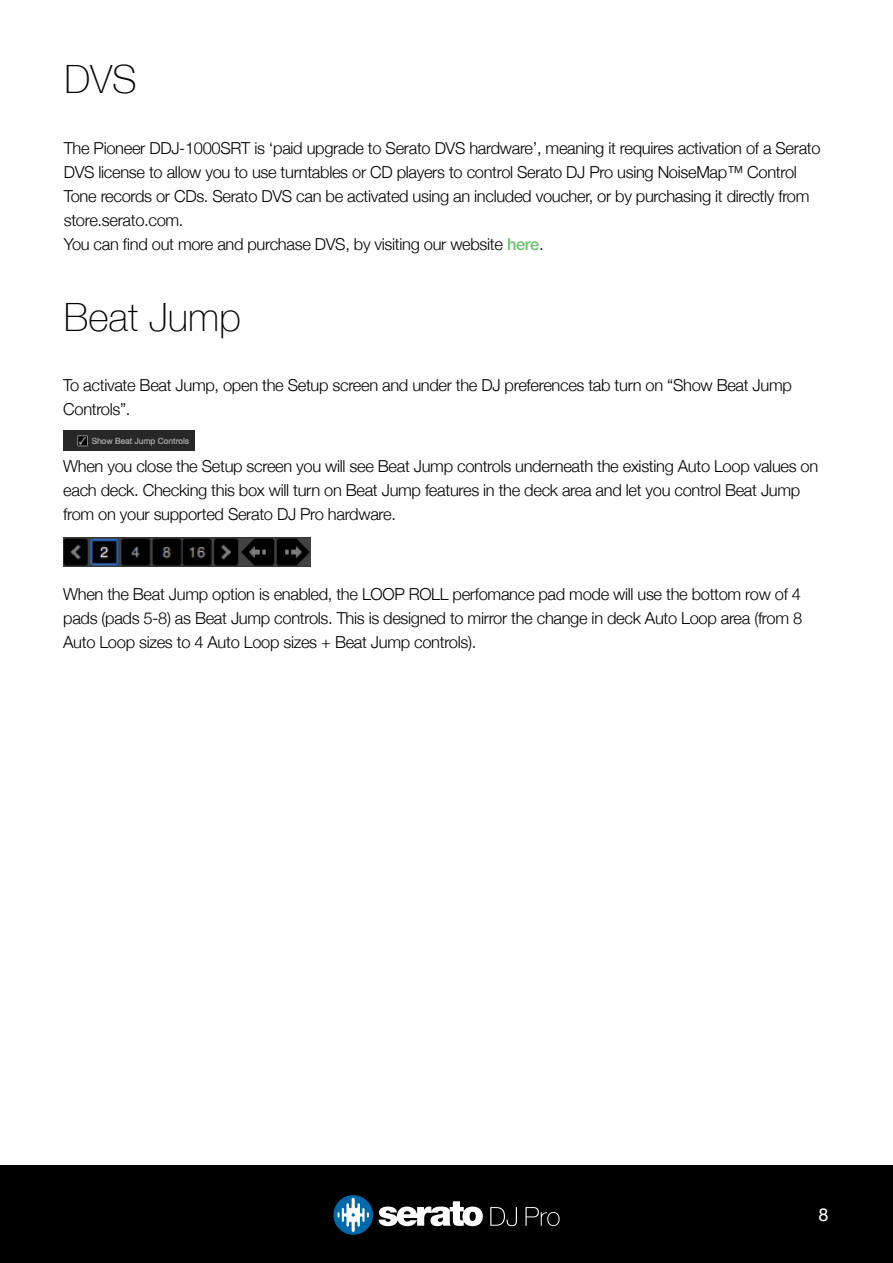
<style>
.page{position:relative;width:893px;height:1263px;background:#fff}
.page>*{position:absolute;margin:0;border:0;box-sizing:border-box;transform-origin:0 0}
.t1{font:100 39px "Helvetica Neue";color:#000}
.t2{font:18px "Helvetica Neue";color:#fff}
.t3{font:300 16.5px/24px "Helvetica Neue";letter-spacing:-.02em;color:#000}
.s1{font-weight:500;color:#6fc171}
</style>
<div class="page">
<div style="left:0;top:1165px;width:893px;height:98px;background:#000"></div>
<svg style="left:379px;top:1201px;width:104px;height:25px"></svg>
<svg style="left:333px;top:1195px;width:40px;height:40px"></svg>
<svg style="left:525px;top:1207px;width:35px;height:19px"></svg>
<svg style="left:490px;top:1207px;width:27px;height:19px"></svg>
<img style="left:63px;top:431px;width:131px;height:20px">
<img style="left:63px;top:538px;width:248px;height:28px">
<h1 class="t1" style="left:64px;top:50px;width:74px">DVS</h1>
<p class="t3" style="left:64px;top:135px;width:758px">The Pioneer DDJ-1000SRT is ‘paid upgrade to Serato DVS hardware’, meaning it requires activation of a Serato DVS license to allow you to use turntables or CD players to control Serato DJ Pro using NoiseMap™ Control Tone records or CDs. Serato DVS can be activated using an included voucher, or by purchasing it directly from store.serato.com.<br>You can find out more and purchase DVS, by visiting our website <span class="s1">here</span>.</p>
<h1 class="t1" style="left:64px;top:287px;width:178px">Beat Jump</h1>
<p class="t3" style="left:63px;top:372px;width:730px">To activate Beat Jump, open the Setup screen and under the DJ preferences tab turn on “Show Beat Jump<br>Controls”.</p>
<p class="t3" style="left:63px;top:452px;width:757px">When you close the Setup screen you will see Beat Jump controls underneath the existing Auto Loop values on each deck. Checking this box will turn on Beat Jump features in the deck area and let you control Beat Jump from on your supported Serato DJ Pro hardware.</p>
<p class="t3" style="left:63px;top:581px;width:740px;text-align:justify">When the Beat Jump option is enabled, the LOOP ROLL perfomance pad mode will use the bottom row of 4 pads (pads 5-8) as Beat Jump controls. This is designed to mirror the change in deck Auto Loop area (from 8<br>Auto Loop sizes to 4 Auto Loop sizes + Beat Jump controls).</p>
<p class="t2" style="left:818px;top:1202px;width:12px">8</p>
</div>
